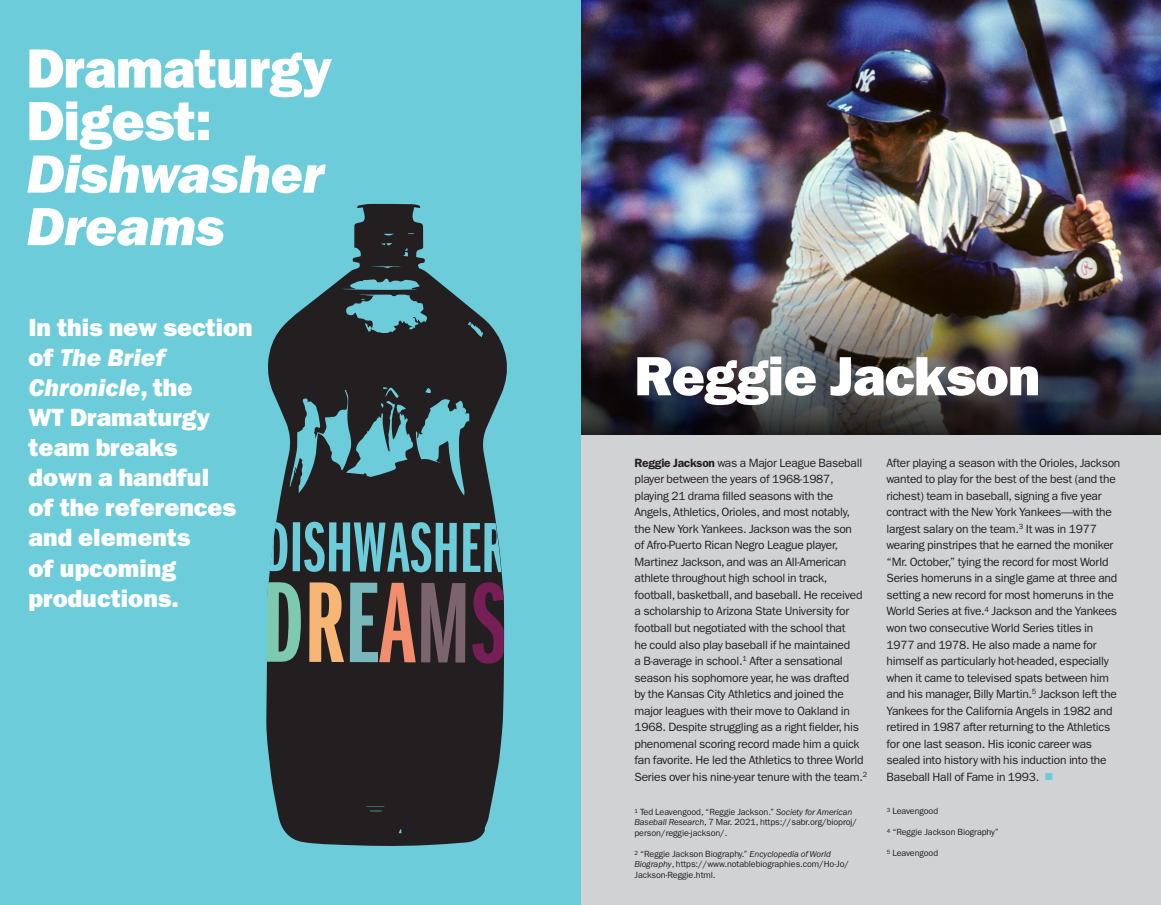
<style>
.page{position:relative;width:1161px;height:905px;background:#fff}
.page>*{position:absolute;margin:0;border:0;box-sizing:border-box;transform-origin:0 0}
.t1{font:800 55.5px/52.5px "Franklin Gothic";letter-spacing:-.01em;color:#fff}
.t2{font:italic 800 55.5px/52.5px "Franklin Gothic";letter-spacing:-.01em;color:#fff}
.t3{font:800 25.05px/30px "Franklin Gothic";color:#fff}
.t4{font:12px/16.5px "Franklin Gothic";letter-spacing:-.02em;color:#231f20}
.t5{font:9px/10.5px "Franklin Gothic";letter-spacing:-.01em;color:#231f20}
.s1{font-style:italic}
.s2{font-weight:600}
.s3{color:#6dccda}
</style>
<div class="page">
<img style="left:580px;top:0;width:581px;height:279px">
<img style="left:580px;top:279px;width:581px;height:156px">
<div style="left:580px;top:435px;width:581px;height:469px;background:#d1d2d4"></div>
<div style="left:0;top:0;width:580px;height:904px;background:#6dccda"></div>
<svg style="left:266px;top:204px;width:241px;height:642px;fill:#231f20"></svg>
<svg style="left:472px;top:582px;width:33px;height:81px;background:#512443"></svg>
<svg style="left:350px;top:582px;width:115px;height:80px;background:#6a5a58"></svg>
<svg style="left:309px;top:582px;width:35px;height:80px;background:#b7885c"></svg>
<svg style="left:267px;top:582px;width:34px;height:79px;background:#649987"></svg>
<svg style="left:266px;top:521px;width:240px;height:51px"></svg>
<p class="t1" style="left:26px;top:42px;width:307px">Dramaturgy<br>Digest:</p>
<p class="t2" style="left:26px;top:148px;width:299px">Dishwasher<br>Dreams</p>
<p class="t3" style="left:29px;top:312px;width:226px">In this new section of <span class="s1">The Brief<br>Chronicle</span>, the<br>WT Dramaturgy team breaks<br>down a handful<br>of the references and elements<br>of upcoming productions.</p>
<p class="t1" style="left:634px;top:350px;width:407px">Reggie Jackson</p>
<p class="t4" style="left:634px;top:454px;width:234px"><span class="s2">Reggie Jackson</span> was a Major League Baseball player between the years of 1968-1987, playing 21 drama filled seasons with the Angels, Athletics, Orioles, and most notably, the New York Yankees. Jackson was the son<br>of Afro-Puerto Rican Negro League player, Martinez Jackson, and was an All-American athlete throughout high school in track, football, basketball, and baseball. He received a scholarship to Arizona State University for football but negotiated with the school that<br>he could also play baseball if he maintained<br>a B-average in school.<sup>1</sup> After a sensational season his sophomore year, he was drafted<br>by the Kansas City Athletics and joined the major leagues with their move to Oakland in 1968. Despite struggling as a right fielder, his phenomenal scoring record made him a quick fan favorite. He led the Athletics to three World Series over his nine-year tenure with the team.<sup>2</sup></p>
<p class="t4" style="left:886px;top:454px;width:235px">After playing a season with the Orioles, Jackson wanted to play for the best of the best (and the richest) team in baseball, signing a five year contract with the New York Yankees—with the largest salary on the team.<sup>3</sup> It was in 1977 wearing pinstripes that he earned the moniker “Mr. October,” tying the record for most World Series homeruns in a single game at three and setting a new record for most homeruns in the World Series at five.<sup>4</sup> Jackson and the Yankees won two consecutive World Series titles in 1977 and 1978. He also made a name for himself as particularly hot-headed, especially when it came to televised spats between him and his manager, Billy Martin.<sup>5</sup> Jackson left the Yankees for the California Angels in 1982 and retired in 1987 after returning to the Athletics for one last season. His iconic career was sealed into history with his induction into the Baseball Hall of Fame in 1993. <span class="s3">■</span></p>
<p class="t5" style="left:634px;top:806px;width:224px"><sup>1</sup> Ted Leavengood, “Reggie Jackson.” <span class="s1">Society for American<br>Baseball Research</span>, 7 Mar. 2021, https://sabr.org/bioproj/ person/reggie-jackson/.</p>
<p class="t5" style="left:634px;top:848px;width:216px"><sup>2</sup> “Reggie Jackson Biography.” <span class="s1">Encyclopedia of World<br>Biography</span>, https://www.notablebiographies.com/Ho-Jo/<br>Jackson-Reggie.html.</p>
<p class="t5" style="left:887px;top:805px;width:53px"><sup>3</sup> Leavengood</p>
<p class="t5" style="left:887px;top:826px;width:114px"><sup>4</sup> “Reggie Jackson Biography”</p>
<p class="t5" style="left:887px;top:847px;width:53px"><sup>5</sup> Leavengood</p>
</div>
